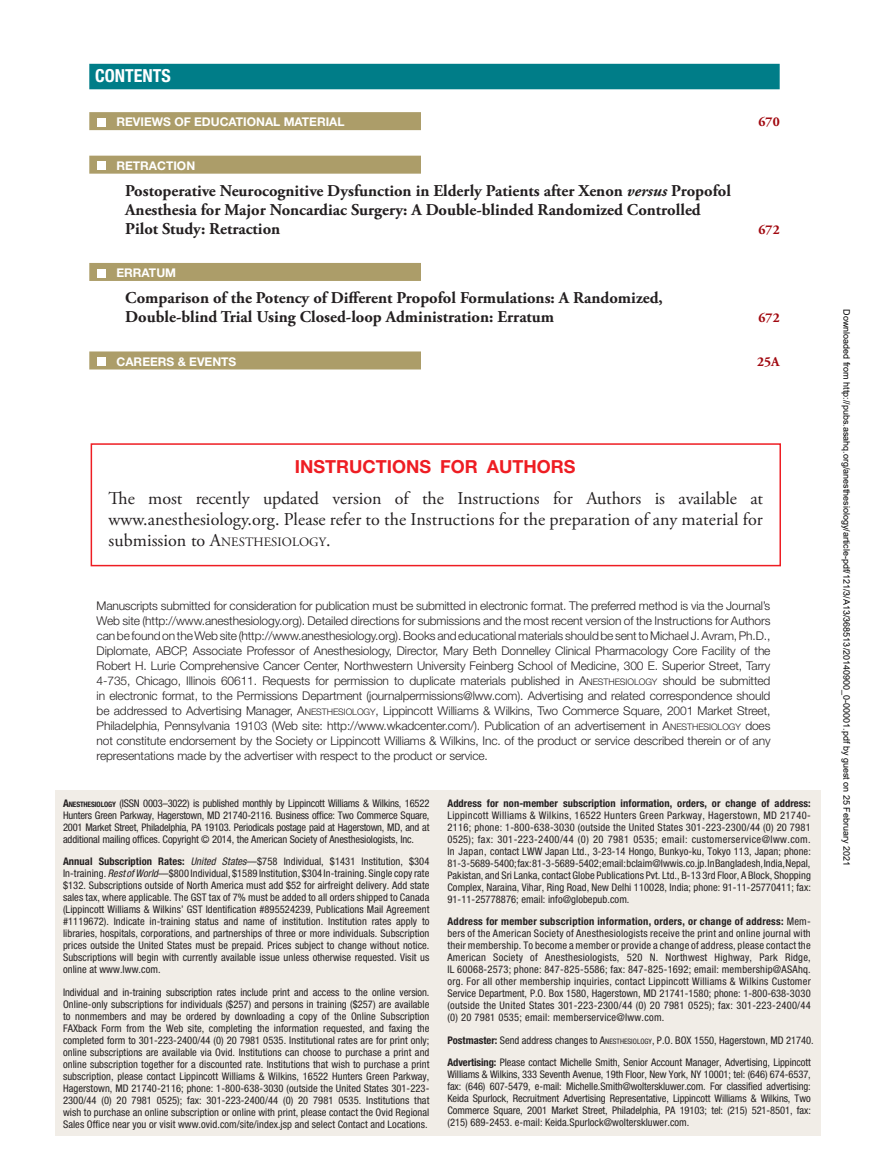
<style>
.page{position:relative;width:878px;height:1175px;background:#fff}
.page>*{position:absolute;margin:0;border:0;box-sizing:border-box;transform-origin:0 0}
.t1{font:18px/21px "Adobe Garamond Pro";letter-spacing:.005em;color:#231f20;text-align:justify}
.t2{font:700 18px "Helvetica Neue";color:#ee1d23}
.t3{font:700 condensed 18px "Helvetica Neue";color:#fff}
.t4{font:700 16.5px/18.8px "Adobe Garamond Pro";color:#231f20}
.t5{font:700 13.5px "Adobe Garamond Pro";color:#a1080f}
.t6{font:300 12px/15px "Helvetica Neue";letter-spacing:-.01em;color:#231f20;text-align:justify}
.t7{font:700 12px "Helvetica Neue";color:#fff}
.t8{font:condensed 10.5px/12px "Helvetica Neue";letter-spacing:.005em;color:#231f20;text-align:justify}
.t9{font:700 condensed 10.5px "Helvetica Neue";letter-spacing:.005em;color:#231f20}
.t10{font:9px "Arial";color:#000}
.s1{font-style:italic}
.s2{font-size:12.75px}
.s3{font-size:9px}
.s4{font-weight:700}
.s5{font-weight:700;font-size:7.5px}
.s6{font-size:7.5px}
</style>
<div class="page">
<div style="left:89px;top:64px;width:690px;height:25px;background:#007d88"></div>
<div style="left:91px;top:443px;width:690px;height:123px;border:2px solid #ee1d23"></div>
<div style="left:56px;top:790px;width:765px;height:346px;background:#f1ede7"></div>
<div style="left:89px;top:112px;width:332px;height:18px;background:#ac9d69"></div>
<div style="left:89px;top:156px;width:332px;height:18px;background:#ac9d69"></div>
<div style="left:89px;top:263px;width:332px;height:18px;background:#ac9d69"></div>
<div style="left:89px;top:351px;width:332px;height:18px;background:#ac9d69"></div>
<div style="left:98px;top:118px;width:8px;height:8px;background:#fff"></div>
<div style="left:98px;top:162px;width:8px;height:8px;background:#fff"></div>
<div style="left:98px;top:269px;width:8px;height:8px;background:#fff"></div>
<div style="left:98px;top:357px;width:8px;height:9px;background:#fff"></div>
<h1 class="t3" style="left:95px;top:65px;width:77px">contents</h1>
<p class="t7" style="left:106px;top:115px;width:240px">R EVIEWS OF EDUCATIONAL MATERIAL</p>
<p class="t5" style="left:758px;top:114px;width:23px">670</p>
<p class="t7" style="left:106px;top:158px;width:91px">RETRACTION</p>
<h2 class="t4" style="left:125px;top:182px;width:607px">Postoperative Neurocognitive Dysfunction in Elderly Patients after Xenon <span class="s1">versus</span> Propofol<br>Anesthesia for Major Noncardiac Surgery: A Double-blinded Randomized Controlled<br>Pilot Study: Retraction</h2>
<p class="t5" style="left:758px;top:221px;width:23px">672</p>
<p class="t7" style="left:116px;top:265px;width:61px">ERRATUM</p>
<h2 class="t4" style="left:125px;top:289px;width:539px">Comparison of the Potency of Different Propofol Formulations: A Randomized,<br>Double-blind Trial Using Closed-loop Administration: Erratum</h2>
<p class="t5" style="left:758px;top:310px;width:23px">672</p>
<p class="t7" style="left:106px;top:354px;width:132px">CAREERS &amp; EVENTS</p>
<p class="t5" style="left:757px;top:353px;width:24px">25A</p>
<h1 class="t2" style="left:295px;top:456px;width:282px">INSTRUCTIONS FOR AUTHORS</h1>
<h1 class="t1" style="left:109px;top:488px;width:656px">The most recently updated version of the Instructions for Authors is available at www.anesthesiology.org. Please refer to the Instructions for the preparation of any material for submission to A<span class="s2">NESTHESIOLOGY</span>.</h1>
<p class="t6" style="left:97px;top:598px;width:675px">Manuscripts submitted for consideration for publication must be submitted in electronic format. The preferred method is via the Journal’s Web site (http://www.anesthesiology.org). Detailed directions for submissions and the most recent version of the Instructions for Authors can be found on the Web site (http://www.anesthesiology.org). Books and educational materials should be sent to Michael J. Avram, Ph.D., Diplomate, ABCP, Associate Professor of Anesthesiology, Director, Mary Beth Donnelley Clinical Pharmacology Core Facility of the Robert H. Lurie Comprehensive Cancer Center, Northwestern University Feinberg School of Medicine, 300 E. Superior Street, Tarry 4-735, Chicago, Illinois 60611. Requests for permission to duplicate materials published in A<span class="s3">NESTHESIOLOGY</span> should be submitted in electronic format, to the Permissions Department (journalpermissions@lww.com). Advertising and related correspondence should be addressed to Advertising Manager, A<span class="s3">NESTHESIOLOGY</span>, Lippincott Williams &amp; Wilkins, Two Commerce Square, 2001 Market Street, Philadelphia, Pennsylvania 19103 (Web site: http://www.wkadcenter.com/). Publication of an advertisement in A<span class="s3">NESTHESIOLOGY</span> does not constitute endorsement by the Society or Lippincott Williams &amp; Wilkins, Inc. of the product or service described therein or of any representations made by the advertiser with respect to the product or service.</p>
<p class="t8" style="left:63px;top:796px;width:368px"><span class="s4">A</span><span class="s5">NESTHESIOLOGY</span> (ISSN 0003–3022) is published monthly by Lippincott Williams &amp; Wilkins, 16522<br>Hunters Green Parkway, Hagerstown, MD 21740-2116. Business office: Two Commerce Square, 2001 Market Street, Philadelphia, PA 19103. Periodicals postage paid at Hagerstown, MD, and at additional mailing offices. Copyright © 2014, the American Society of Anesthesiologists, Inc.</p>
<p class="t8" style="left:63px;top:855px;width:368px"><span class="s4">Annual Subscription Rates:</span> <span class="s1">United States</span>—$758 Individual, $1431 Institution, $304<br>In-training. <span class="s1">Rest of World</span>—$800 Individual, $1589 Institution, $304 In-training. Single copy rate $132. Subscriptions outside of North America must add $52 for airfreight delivery. Add state sales tax, where applicable. The GST tax of 7% must be added to all orders shipped to Canada (Lippincott Williams &amp; Wilkins’ GST Identification #895524239, Publications Mail Agreement #1119672). Indicate in-training status and name of institution. Institution rates apply to libraries, hospitals, corporations, and partnerships of three or more individuals. Subscription prices outside the United States must be prepaid. Prices subject to change without notice.<br>Subscriptions will begin with currently available issue unless otherwise requested. Visit us online at www.lww.com.</p>
<p class="t8" style="left:63px;top:986px;width:368px">Individual and in-training subscription rates include print and access to the online version.<br>Online-only subscriptions for individuals ($257) and persons in training ($257) are available to nonmembers and may be ordered by downloading a copy of the Online Subscription FAXback Form from the Web site, completing the information requested, and faxing the completed form to 301-223-2400/44 (0) 20 7981 0535. Institutional rates are for print only; online subscriptions are available via Ovid. Institutions can choose to purchase a print and online subscription together for a discounted rate. Institutions that wish to purchase a print subscription, please contact Lippincott Williams &amp; Wilkins, 16522 Hunters Green Parkway, Hagerstown, MD 21740-2116; phone: 1-800-638-3030 (outside the United States 301-223- 2300/44 (0) 20 7981 0525); fax: 301-223-2400/44 (0) 20 7981 0535. Institutions that wish to purchase an online subscription or online with print, please contact the Ovid Regional Sales Office near you or visit www.ovid.com/site/index.jsp and select Contact and Locations.</p>
<p class="t9" style="left:447px;top:796px;width:365px">Address for non-member subscription information, orders, or change of address:</p>
<p class="t8" style="left:447px;top:808px;width:365px">Lippincott Williams &amp; Wilkins, 16522 Hunters Green Parkway, Hagerstown, MD 21740- 2116; phone: 1-800-638-3030 (outside the United States 301-223-2300/44 (0) 20 7981<br>0525); fax: 301-223-2400/44 (0) 20 7981 0535; email: customerservice@lww.com.<br>In Japan, contact LWW Japan Ltd., 3-23-14 Hongo, Bunkyo-ku, Tokyo 113, Japan; phone:<br>81-3-5689-5400; fax: 81-3-5689-5402; email: bclaim@lwwis.co.jp. In Bangladesh, India, Nepal, Pakistan, and Sri Lanka, contact Globe Publications Pvt. Ltd., B-13 3rd Floor, A Block, Shopping Complex, Naraina, Vihar, Ring Road, New Delhi 110028, India; phone: 91-11-25770411; fax:<br>91-11-25778876; email: info@globepub.com.</p>
<p class="t8" style="left:447px;top:915px;width:365px"><span class="s4">Address for member subscription information, orders, or change of address:</span> Mem&shy;bers of the American Society of Anesthesiologists receive the print and online journal with their membership. To become a member or provide a change of address, please contact the American Society of Anesthesiologists, 520 N. Northwest Highway, Park Ridge, IL 60068-2573; phone: 847-825-5586; fax: 847-825-1692; email: membership@ASAhq. org. For all other membership inquiries, contact Lippincott Williams &amp; Wilkins Customer Service Department, P.O. Box 1580, Hagerstown, MD 21741-1580; phone: 1-800-638-3030 (outside the United States 301-223-2300/44 (0) 20 7981 0525); fax: 301-223-2400/44 (0) 20 7981 0535; email: memberservice@lww.com.</p>
<p class="t8" style="left:447px;top:1028px;width:368px;line-height:22.5px"><span class="s4">Postmaster:</span> Send address changes to A<span class="s6">NESTHESIOLOGY</span>, P.O. BOX 1550, Hagerstown, MD 21740.<br><span class="s4">Advertising:</span> Please contact Michelle Smith, Senior Account Manager, Advertising, Lippincott</p>
<p class="t8" style="left:447px;top:1068px;width:365px">Williams &amp; Wilkins, 333 Seventh Avenue, 19th Floor, New York, NY 10001; tel: (646) 674-6537, fax: (646) 607-5479, e-mail: Michelle.Smith@wolterskluwer.com. For classified advertising:<br>Keida Spurlock, Recruitment Advertising Representative, Lippincott Williams &amp; Wilkins, Two Commerce Square, 2001 Market Street, Philadelphia, PA 19103; tel: (215) 521-8501, fax: (215) 689-2453. e-mail: Keida.Spurlock@wolterskluwer.com.</p>
<p class="t10" style="left:850px;top:309px;width:558px;rotate:90deg">Downloaded from http://pubs.asahq.org/anesthesiology/article-pdf/121/3/A13/368513/20140900_0-00001.pdf by guest on 25 February 2021</p>
</div>
